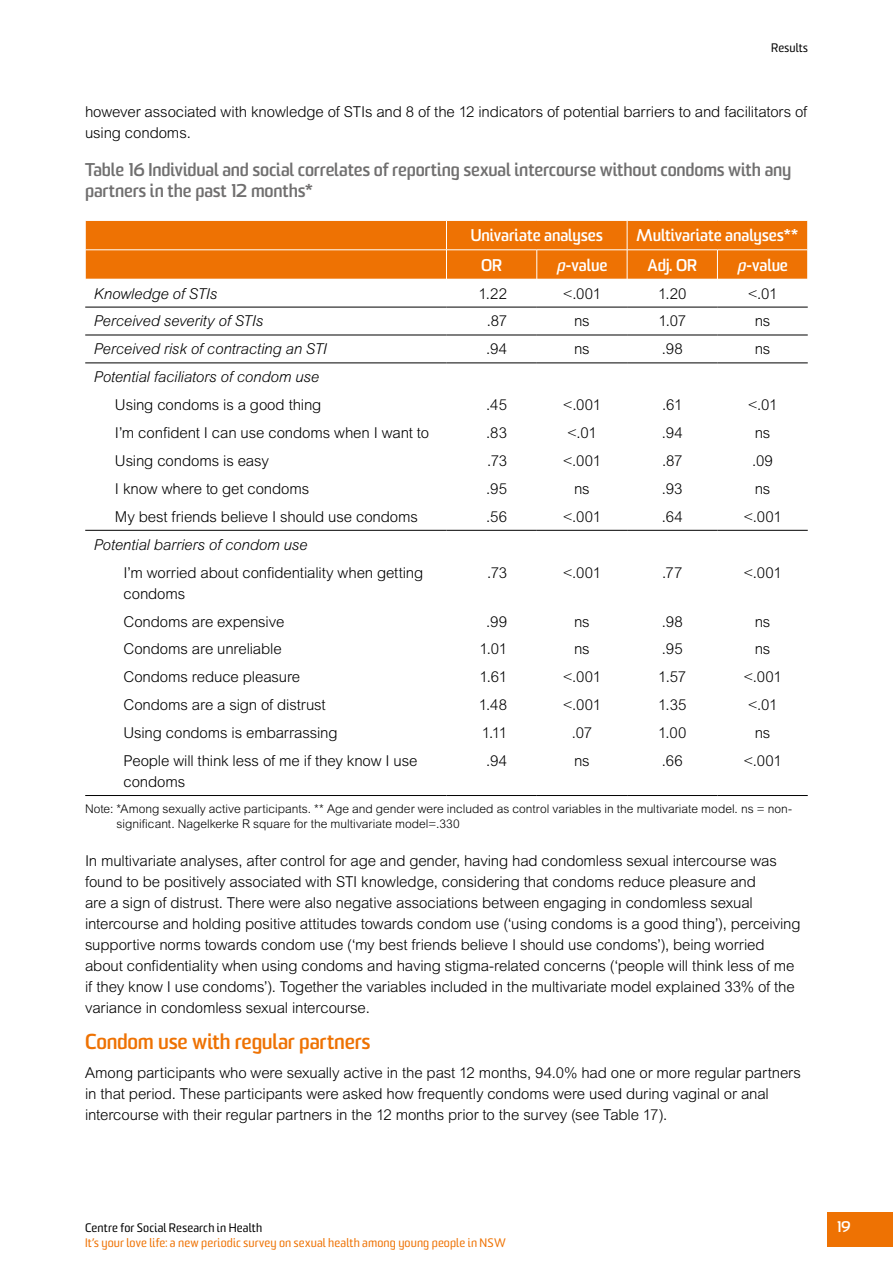
<style>
.page{position:relative;width:893px;height:1263px;background:#fff}
.page>*{position:absolute;margin:0;border:0;box-sizing:border-box;transform-origin:0 0}
.t1{font:700 21px "Sommet";letter-spacing:-.01em;color:#ee7203}
.t2{font:700 18px/21px "Sommet";letter-spacing:-.005em;color:#706f6f}
.t3{font:700 16.5px "Sommet";color:#fff}
.t4{font:300 15px/21px "Arial MT Std";letter-spacing:-.01em;color:#000}
.t5{font:italic 300 15px "Arial MT Std";letter-spacing:-.01em;color:#000}
.t6{font:700 15px "Sommet";color:#fff}
.t7{font:300 12px/15px "Arial MT Std";color:#000}
.t8{font:12px "Sommet";letter-spacing:.01em;color:#ee7203}
.t9{font:12px "Sommet";letter-spacing:.015em;color:#000}
.s1{font-style:italic}
</style>
<div class="page">
<div style="left:828px;top:1212px;width:65px;height:35px;background:#ee7203"></div>
<svg style="left:85px;top:306px;width:723px;height:224px"></svg>
<hr style="left:85px;top:307px;width:361px;height:1px;background:#000">
<hr style="left:446px;top:307px;width:91px;height:1px;background:#000">
<hr style="left:537px;top:307px;width:90px;height:1px;background:#000">
<hr style="left:627px;top:307px;width:90px;height:1px;background:#000">
<hr style="left:717px;top:307px;width:91px;height:1px;background:#000">
<hr style="left:85px;top:363px;width:361px;height:1px;background:#000">
<hr style="left:446px;top:363px;width:91px;height:1px;background:#000">
<hr style="left:537px;top:363px;width:90px;height:1px;background:#000">
<hr style="left:627px;top:363px;width:90px;height:1px;background:#000">
<hr style="left:717px;top:363px;width:91px;height:1px;background:#000">
<hr style="left:85px;top:530px;width:361px;height:1px;background:#000">
<hr style="left:446px;top:530px;width:91px;height:1px;background:#000">
<hr style="left:537px;top:530px;width:90px;height:1px;background:#000">
<hr style="left:627px;top:530px;width:90px;height:1px;background:#000">
<hr style="left:717px;top:530px;width:91px;height:1px;background:#000">
<hr style="left:85px;top:795px;width:361px;height:1px;background:#000">
<hr style="left:446px;top:795px;width:91px;height:1px;background:#000">
<hr style="left:537px;top:795px;width:90px;height:1px;background:#000">
<hr style="left:627px;top:795px;width:90px;height:1px;background:#000">
<hr style="left:717px;top:795px;width:91px;height:1px;background:#000">
<svg style="left:85px;top:220px;width:723px;height:59px;background:#ee780e"></svg>
<hr style="left:85px;top:335px;width:361px;height:1px;background:#000">
<hr style="left:446px;top:335px;width:91px;height:1px;background:#000">
<hr style="left:537px;top:335px;width:90px;height:1px;background:#000">
<hr style="left:627px;top:335px;width:90px;height:1px;background:#000">
<hr style="left:717px;top:335px;width:91px;height:1px;background:#000">
<p class="t9" style="left:771px;top:40px;width:38px">Results</p>
<p class="t4" style="left:85px;top:101px;width:724px">however associated with knowledge of STIs and 8 of the 12 indicators of potential barriers to and facilitators of using condoms.</p>
<p class="t2" style="left:85px;top:161px;width:708px">Table 16 Individual and social correlates of reporting sexual intercourse without condoms with any partners in the past 12 months*</p>
<p class="t3" style="left:471px;top:225px;width:134px">Univariate analyses</p>
<p class="t3" style="left:637px;top:225px;width:163px">Multivariate analyses**</p>
<p class="t3" style="left:481px;top:254px;width:23px">OR</p>
<p class="t3" style="left:556px;top:254px;width:52px"><span class="s1">p</span>-value</p>
<p class="t3" style="left:647px;top:254px;width:51px">Adj. OR</p>
<p class="t3" style="left:737px;top:254px;width:52px"><span class="s1">p</span>-value</p>
<p class="t5" style="left:94px;top:285px;width:125px">Knowledge of STIs</p>
<p class="t4" style="left:478px;top:283px;width:30px">1.22</p>
<p class="t4" style="left:563px;top:283px;width:40px">&lt;.001</p>
<p class="t4" style="left:658px;top:283px;width:30px">1.20</p>
<p class="t4" style="left:748px;top:283px;width:31px">&lt;.01</p>
<p class="t5" style="left:94px;top:313px;width:171px">Perceived severity of STIs</p>
<p class="t4" style="left:487px;top:311px;width:22px">.87</p>
<p class="t4" style="left:574px;top:311px;width:17px">ns</p>
<p class="t4" style="left:658px;top:311px;width:29px">1.07</p>
<p class="t4" style="left:755px;top:311px;width:17px">ns</p>
<p class="t5" style="left:94px;top:340px;width:235px">Perceived risk of contracting an STI</p>
<p class="t4" style="left:486px;top:339px;width:22px">.94</p>
<p class="t4" style="left:574px;top:339px;width:17px">ns</p>
<p class="t4" style="left:662px;top:339px;width:22px">.98</p>
<p class="t4" style="left:755px;top:339px;width:17px">ns</p>
<p class="t5" style="left:94px;top:368px;width:227px">Potential faciliators of condom use</p>
<p class="t4" style="left:115px;top:394px;width:208px">Using condoms is a good thing</p>
<p class="t4" style="left:486px;top:394px;width:22px">.45</p>
<p class="t4" style="left:563px;top:394px;width:40px">&lt;.001</p>
<p class="t4" style="left:662px;top:394px;width:22px">.61</p>
<p class="t4" style="left:748px;top:394px;width:31px">&lt;.01</p>
<p class="t4" style="left:115px;top:422px;width:316px">I’m confident I can use condoms when I want to</p>
<p class="t4" style="left:486px;top:422px;width:22px">.83</p>
<p class="t4" style="left:567px;top:422px;width:31px">&lt;.01</p>
<p class="t4" style="left:662px;top:422px;width:22px">.94</p>
<p class="t4" style="left:755px;top:422px;width:17px">ns</p>
<p class="t4" style="left:115px;top:450px;width:155px">Using condoms is easy</p>
<p class="t4" style="left:487px;top:450px;width:21px">.73</p>
<p class="t4" style="left:563px;top:450px;width:40px">&lt;.001</p>
<p class="t4" style="left:662px;top:450px;width:22px">.87</p>
<p class="t4" style="left:752px;top:450px;width:22px">.09</p>
<p class="t4" style="left:115px;top:478px;width:196px">I know where to get condoms</p>
<p class="t4" style="left:486px;top:478px;width:22px">.95</p>
<p class="t4" style="left:574px;top:478px;width:17px">ns</p>
<p class="t4" style="left:662px;top:478px;width:22px">.93</p>
<p class="t4" style="left:755px;top:478px;width:17px">ns</p>
<p class="t4" style="left:115px;top:506px;width:305px">My best friends believe I should use condoms</p>
<p class="t4" style="left:486px;top:506px;width:22px">.56</p>
<p class="t4" style="left:563px;top:506px;width:40px">&lt;.001</p>
<p class="t4" style="left:662px;top:506px;width:22px">.64</p>
<p class="t4" style="left:743px;top:506px;width:40px">&lt;.001</p>
<p class="t5" style="left:94px;top:536px;width:215px">Potential barriers of condom use</p>
<p class="t4" style="left:123px;top:562px;width:301px">I’m worried about confidentiality when getting condoms</p>
<p class="t4" style="left:487px;top:562px;width:21px">.73</p>
<p class="t4" style="left:563px;top:562px;width:40px">&lt;.001</p>
<p class="t4" style="left:662px;top:562px;width:22px">.77</p>
<p class="t4" style="left:743px;top:562px;width:40px">&lt;.001</p>
<p class="t4" style="left:123px;top:611px;width:162px">Condoms are expensive</p>
<p class="t4" style="left:486px;top:611px;width:22px">.99</p>
<p class="t4" style="left:574px;top:611px;width:17px">ns</p>
<p class="t4" style="left:662px;top:611px;width:22px">.98</p>
<p class="t4" style="left:755px;top:611px;width:17px">ns</p>
<p class="t4" style="left:123px;top:639px;width:160px">Condoms are unreliable</p>
<p class="t4" style="left:479px;top:639px;width:29px">1.01</p>
<p class="t4" style="left:574px;top:639px;width:17px">ns</p>
<p class="t4" style="left:662px;top:639px;width:22px">.95</p>
<p class="t4" style="left:755px;top:639px;width:17px">ns</p>
<p class="t4" style="left:123px;top:666px;width:178px">Condoms reduce pleasure</p>
<p class="t4" style="left:479px;top:666px;width:29px">1.61</p>
<p class="t4" style="left:563px;top:666px;width:40px">&lt;.001</p>
<p class="t4" style="left:658px;top:666px;width:30px">1.57</p>
<p class="t4" style="left:743px;top:666px;width:40px">&lt;.001</p>
<p class="t4" style="left:123px;top:694px;width:204px">Condoms are a sign of distrust</p>
<p class="t4" style="left:479px;top:694px;width:30px">1.48</p>
<p class="t4" style="left:563px;top:694px;width:40px">&lt;.001</p>
<p class="t4" style="left:658px;top:694px;width:30px">1.35</p>
<p class="t4" style="left:748px;top:694px;width:31px">&lt;.01</p>
<p class="t4" style="left:123px;top:722px;width:216px">Using condoms is embarrassing</p>
<p class="t4" style="left:482px;top:722px;width:27px">1.11</p>
<p class="t4" style="left:572px;top:722px;width:22px">.07</p>
<p class="t4" style="left:658px;top:722px;width:30px">1.00</p>
<p class="t4" style="left:755px;top:722px;width:17px">ns</p>
<p class="t4" style="left:123px;top:750px;width:296px">People will think less of me if they know I use condoms</p>
<p class="t4" style="left:486px;top:750px;width:22px">.94</p>
<p class="t4" style="left:574px;top:750px;width:17px">ns</p>
<p class="t4" style="left:662px;top:750px;width:22px">.66</p>
<p class="t4" style="left:743px;top:750px;width:40px">&lt;.001</p>
<p class="t7" style="left:117px;top:801px;width:677px;text-indent:-32px">Note: *Among sexually active participants. ** Age and gender were included as control variables in the multivariate model. ns = non&shy;significant. Nagelkerke R square for the multivariate model=.330</p>
<p class="t4" style="left:85px;top:850px;width:717px">In multivariate analyses, after control for age and gender, having had condomless sexual intercourse was found to be positively associated with STI knowledge, considering that condoms reduce pleasure and<br>are a sign of distrust. There were also negative associations between engaging in condomless sexual intercourse and holding positive attitudes towards condom use (‘using condoms is a good thing’), perceiving supportive norms towards condom use (‘my best friends believe I should use condoms’), being worried about confidentiality when using condoms and having stigma-related concerns (‘people will think less of me if they know I use condoms’). Together the variables included in the multivariate model explained 33% of the variance in condomless sexual intercourse.</p>
<h1 class="t1" style="left:85px;top:1028px;width:287px">Condom use with regular partners</h1>
<p class="t4" style="left:85px;top:1062px;width:717px">Among participants who were sexually active in the past 12 months, 94.0% had one or more regular partners in that period. These participants were asked how frequently condoms were used during vaginal or anal intercourse with their regular partners in the 12 months prior to the survey (see Table 17).</p>
<p class="t9" style="left:85px;top:1220px;width:179px">Centre for Social Research in Health</p>
<p class="t8" style="left:85px;top:1235px;width:422px">It’s your love life: a new periodic survey on sexual health among young people in NSW</p>
<p class="t6" style="left:836px;top:1217px;width:16px">19</p>
</div>
